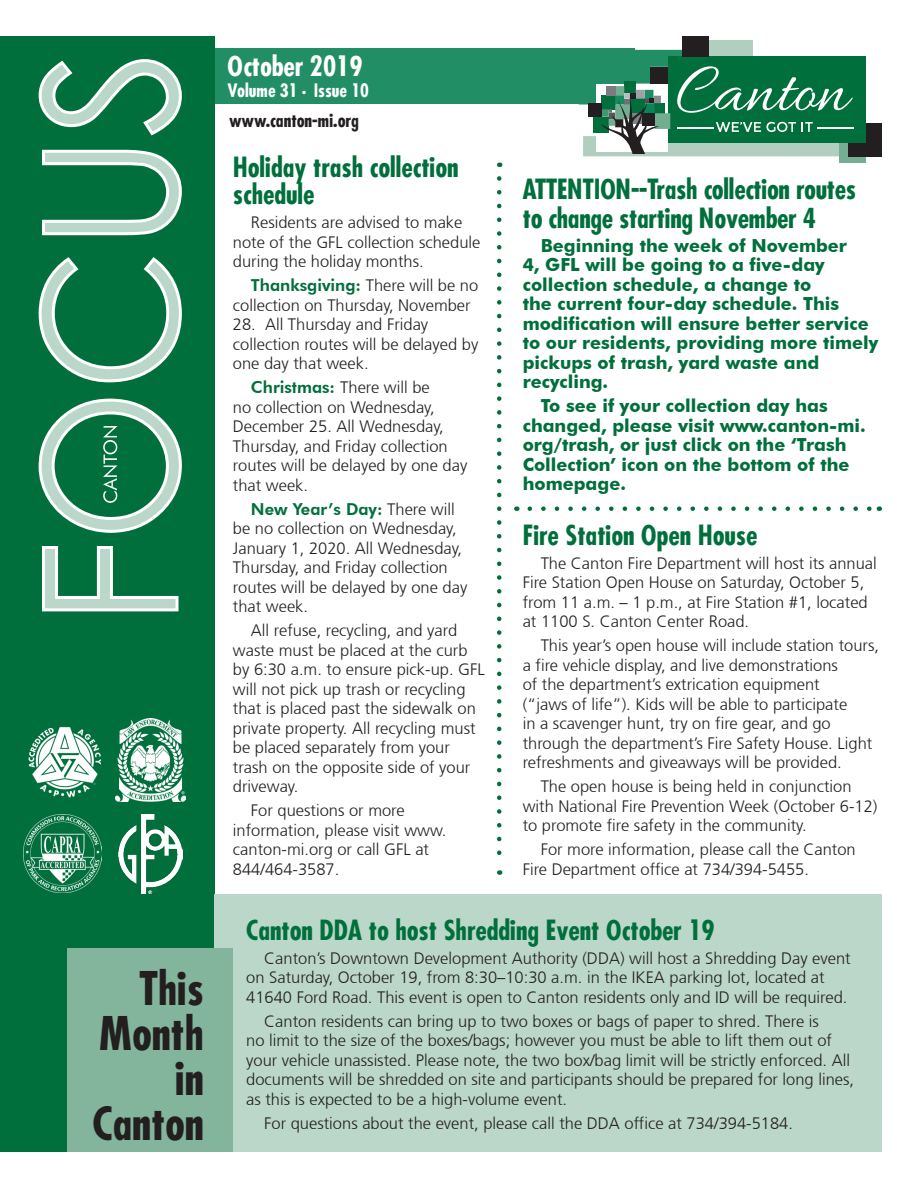
<style>
.page{position:relative;width:918px;height:1188px;background:#fff}
.page>*{position:absolute;margin:0;border:0;box-sizing:border-box;transform-origin:0 0}
.Main_Headline{font:700 condensed 45px "Futura";color:#231f20}
.Main_Headline-2{font:700 condensed 27px/28.5px "Futura";color:#006f3c}
.Main_Headline-3{font:700 condensed 27px "Futura";color:#fff}
.Body_Text{font:700 18px/19.5px "Futura BT";color:#006f3c}
.Main_Headline-4{font:700 condensed 18px "Futura";color:#231f20}
.Main_Headline-5{font:700 condensed 18px "Futura";color:#fff}
.Body_Text-2{font:300 16.5px/19.5px "Frutiger";color:#231f20}
.s1{font-family:"Futura BT";font-weight:800;color:#006f3c}
</style>
<div class="page">
<div style="left:214px;top:49px;width:421px;height:55px;background:#228e66"></div>
<div style="left:0;top:36px;width:214px;height:1116px;background:#006f3c"></div>
<svg style="left:38px;top:59px;width:144px;height:553px"></svg>
<div style="left:214px;top:894px;width:668px;height:258px;background:#bbd7c9"></div>
<svg style="left:103px;top:426px;width:14px;height:77px"></svg>
<div style="left:68px;top:949px;width:165px;height:203px;background:#83b59c"></div>
<svg style="left:530px;top:506px;width:342px;height:5px"></svg>
<div style="left:705px;top:40px;width:48px;height:27px;background:#b0cfbf"></div>
<div style="left:840px;top:136px;width:26px;height:27px;background:#75ae92"></div>
<div style="left:849px;top:123px;width:33px;height:33px;background:#231f20"></div>
<div style="left:668px;top:56px;width:197px;height:86px;background:#006f3c"></div>
<hr style="left:817px;top:128px;width:37px;height:1px;background:#fff">
<div style="left:682px;top:36px;width:27px;height:20px;background:#231f20"></div>
<svg style="left:579px;top:50px;width:274px;height:106px"></svg>
<img style="left:24px;top:815px;width:78px;height:78px">
<img style="left:29px;top:727px;width:72px;height:71px">
<img style="left:115px;top:719px;width:71px;height:82px">
<img style="left:118px;top:814px;width:65px;height:80px">
<svg style="left:497px;top:178px;width:4px;height:697px"></svg>
<p class="Main_Headline" style="left:139px;top:959px;width:66px">This</p>
<p class="Main_Headline" style="left:100px;top:1004px;width:106px">Month</p>
<p class="Main_Headline" style="left:175px;top:1049px;width:30px">in</p>
<p class="Main_Headline" style="left:93px;top:1094px;width:113px">Canton</p>
<p class="Main_Headline-3" style="left:228px;top:48px;width:136px">October 2019</p>
<p class="Main_Headline-5" style="left:228px;top:78px;width:143px">Volume 31 • Issue 10</p>
<p class="Main_Headline-4" style="left:229px;top:108px;width:131px">www.canton-mi.org</p>
<p class="Main_Headline-2" style="left:233px;top:153px;width:227px;line-height:27px">Holiday trash collection schedule</p>
<p class="Body_Text-2" style="left:233px;top:213px;width:249px;text-indent:18px">Residents are advised to make note of the GFL collection schedule during the holiday months.</p>
<p class="Body_Text-2" style="left:233px;top:276px;width:247px;text-indent:18px"><span class="s1">Thanksgiving:</span> There will be no collection on Thursday, November</p>
<p class="Body_Text-2" style="left:233px;top:315px;width:247px">28. All Thursday and Friday collection routes will be delayed by one day that week.</p>
<p class="Body_Text-2" style="left:233px;top:378px;width:236px;text-indent:18px"><span class="s1">Christmas:</span> There will be<br>no collection on Wednesday,<br>December 25. All Wednesday,<br>Thursday, and Friday collection routes will be delayed by one day that week.</p>
<p class="Body_Text-2" style="left:233px;top:499px;width:236px;text-indent:18px"><span class="s1">New Year’s Day:</span> There will be no collection on Wednesday,<br>January 1, 2020. All Wednesday,<br>Thursday, and Friday collection routes will be delayed by one day that week.</p>
<p class="Body_Text-2" style="left:233px;top:621px;width:253px;text-indent:18px">All refuse, recycling, and yard waste must be placed at the curb by 6:30 a.m. to ensure pick-up. GFL will not pick up trash or recycling that is placed past the sidewalk on private property. All recycling must be placed separately from your trash on the opposite side of your driveway.</p>
<p class="Body_Text-2" style="left:233px;top:801px;width:215px;text-indent:18px">For questions or more information, please visit www. canton-mi.org or call GFL at<br>844/464-3587.</p>
<p class="Main_Headline-2" style="left:523px;top:175px;width:335px">ATTENTION--Trash collection routes to change starting November 4</p>
<p class="Body_Text" style="left:523px;top:235px;width:357px;text-indent:18px">Beginning the week of November<br>4, GFL will be going to a five-day collection schedule, a change to<br>the current four-day schedule. This modification will ensure better service to our residents, providing more timely pickups of trash, yard waste and recycling.</p>
<p class="Body_Text" style="left:523px;top:396px;width:344px;text-indent:18px">To see if your collection day has changed, please visit www.canton-mi. org/trash, or just click on the ‘Trash<br>Collection’ icon on the bottom of the homepage.</p>
<p class="Main_Headline-2" style="left:523px;top:520px;width:236px">Fire Station Open House</p>
<p class="Body_Text-2" style="left:523px;top:553px;width:356px;text-indent:18px">The Canton Fire Department will host its annual Fire Station Open House on Saturday, October 5, from 11 a.m. – 1 p.m., at Fire Station #1, located at 1100 S. Canton Center Road.</p>
<p class="Body_Text-2" style="left:523px;top:636px;width:358px;text-indent:18px">This year’s open house will include station tours, a fire vehicle display, and live demonstrations<br>of the department’s extrication equipment<br>(“jaws of life”). Kids will be able to participate<br>in a scavenger hunt, try on fire gear, and go through the department’s Fire Safety House. Light refreshments and giveaways will be provided.</p>
<p class="Body_Text-2" style="left:523px;top:777px;width:356px;text-indent:18px">The open house is being held in conjunction with National Fire Prevention Week (October 6-12) to promote fire safety in the community.</p>
<p class="Body_Text-2" style="left:523px;top:840px;width:335px;text-indent:18px">For more information, please call the Canton<br>Fire Department office at 734/394-5455.</p>
<p class="Main_Headline-2" style="left:246px;top:915px;width:470px">Canton DDA to host Shredding Event October 19</p>
<p class="Body_Text-2" style="left:246px;top:948px;width:606px;text-indent:18px">Canton’s Downtown Development Authority (DDA) will host a Shredding Day event on Saturday, October 19, from 8:30–10:30 a.m. in the IKEA parking lot, located at<br>41640 Ford Road. This event is open to Canton residents only and ID will be required.</p>
<p class="Body_Text-2" style="left:246px;top:1011px;width:609px;text-indent:18px">Canton residents can bring up to two boxes or bags of paper to shred. There is<br>no limit to the size of the boxes/bags; however you must be able to lift them out of your vehicle unassisted. Please note, the two box/bag limit will be strictly enforced. All documents will be shredded on site and participants should be prepared for long lines, as this is expected to be a high-volume event.</p>
<p class="Body_Text-2" style="left:264px;top:1113px;width:530px">For questions about the event, please call the DDA office at 734/394-5184.</p>
</div>
